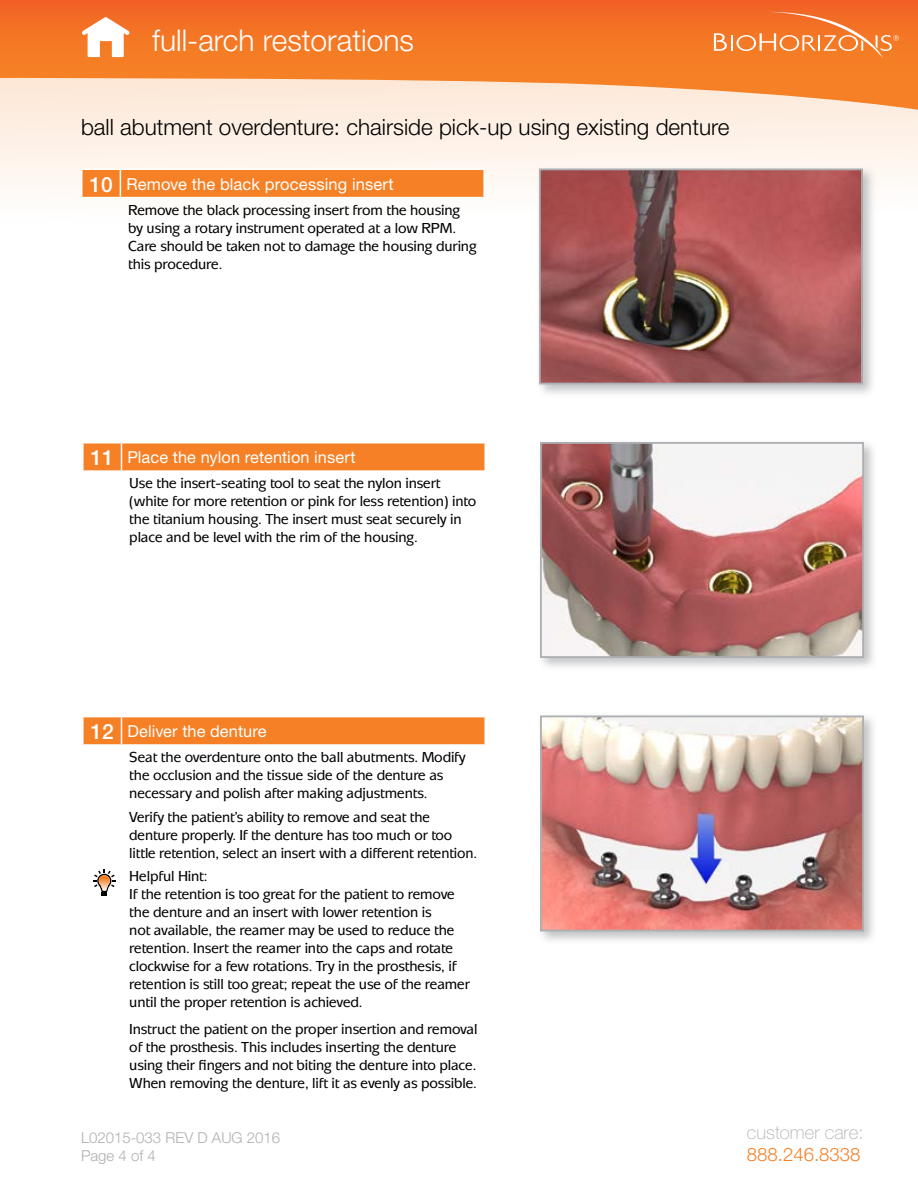
<style>
.page{position:relative;width:918px;height:1188px;background:#fff}
.page>*{position:absolute;margin:0;border:0;box-sizing:border-box;transform-origin:0 0}
.t1{font:300 30px "Helvetica Neue";color:#fff}
.t2{font:300 22.5px "Helvetica Neue";color:#000}
.t3{font:100 18.6px "Helvetica Neue";color:#adafb2}
.t4{font:300 18.6px "Helvetica Neue";color:#f58025}
.t5{font:16.5px "Helvetica Neue";letter-spacing:.005em;color:#fff}
.t6{font:500 15px/18px "Mixage ITC";letter-spacing:-.01em;color:#000}
.t7{font:300 15px/18px "Helvetica Neue";color:#adafb2}
.s1{font-weight:500;font-size:21px}
</style>
<div class="page">
<svg style="left:0;top:112px;width:918px;height:78px;background:#fdf1e8"></svg>
<svg style="left:0;top:0;width:918px;height:112px;background:#f69456"></svg>
<svg style="left:714px;top:12px;width:185px;height:47px;background:#f4833d"></svg>
<svg style="left:81px;top:17px;width:49px;height:40px"></svg>
<div style="left:537px;top:438px;width:341px;height:233px;background:#adafb2;opacity:.75"></div>
<img style="left:543px;top:445px;width:318px;height:210px">
<div style="left:540px;top:442px;width:324px;height:216px;border:2px solid #adafb2"></div>
<div style="left:537px;top:712px;width:341px;height:233px;background:#adafb2;opacity:.75"></div>
<img style="left:543px;top:718px;width:318px;height:210px">
<div style="left:540px;top:715px;width:324px;height:216px;border:2px solid #adafb2"></div>
<div style="left:83px;top:443px;width:401px;height:28px;background:#f58025"></div>
<hr style="left:121px;top:470px;width:365px;height:2px;background:#fff">
<div style="left:83px;top:717px;width:401px;height:28px;background:#f58025"></div>
<hr style="left:121px;top:744px;width:365px;height:2px;background:#fff">
<hr style="left:81px;top:168px;width:39px;height:2px;background:#fff">
<hr style="left:120px;top:168px;width:365px;height:2px;background:#fff">
<svg style="left:81px;top:169px;width:402px;height:28px;background:#f5862f"></svg>
<hr style="left:483px;top:170px;width:2px;height:27px;background:#fff">
<div style="left:536px;top:165px;width:341px;height:233px;background:#adafb2;opacity:.75"></div>
<img style="left:542px;top:171px;width:318px;height:210px">
<div style="left:539px;top:168px;width:324px;height:216px;border:2px solid #adafb2"></div>
<svg style="left:93px;top:870px;width:23px;height:26px"></svg>
<h1 class="t1" style="left:152px;top:22px;width:263px">full-arch restorations</h1>
<h2 class="t2" style="left:81px;top:113px;width:650px">ball abutment overdenture: chairside pick-up using existing denture</h2>
<p class="t5" style="left:89px;top:174px;width:306px"><span class="s1">10</span> Remove the black processing insert</p>
<p class="t6" style="left:128px;top:201px;width:350px">Remove the black processing insert from the housing by using a rotary instrument operated at a low RPM.<br>Care should be taken not to damage the housing during this procedure.</p>
<p class="t5" style="left:90px;top:448px;width:267px"><span class="s1">11</span> Place the nylon retention insert</p>
<p class="t6" style="left:129px;top:474px;width:348px">Use the insert-seating tool to seat the nylon insert (white for more retention or pink for less retention) into the titanium housing. The insert must seat securely in place and be level with the rim of the housing.</p>
<p class="t5" style="left:90px;top:722px;width:178px"><span class="s1">12</span> Deliver the denture</p>
<p class="t6" style="left:129px;top:748px;width:338px">Seat the overdenture onto the ball abutments. Modify the occlusion and the tissue side of the denture as necessary and polish after making adjustments.</p>
<p class="t6" style="left:129px;top:808px;width:349px">Verify the patient’s ability to remove and seat the denture properly. If the denture has too much or too little retention, select an insert with a different retention.</p>
<p class="t6" style="left:129px;top:867px;width:342px">Helpful Hint:<br>If the retention is too great for the patient to remove the denture and an insert with lower retention is<br>not available, the reamer may be used to reduce the retention. Insert the reamer into the caps and rotate clockwise for a few rotations. Try in the prosthesis, if retention is still too great; repeat the use of the reamer until the proper retention is achieved.</p>
<p class="t6" style="left:129px;top:1020px;width:350px">Instruct the patient on the proper insertion and removal of the prosthesis. This includes inserting the denture using their fingers and not biting the denture into place.<br>When removing the denture, lift it as evenly as possible.</p>
<p class="t7" style="left:81px;top:1128px;width:201px">L02015-033 REV D AUG 2016<br>Page 4 of 4</p>
<p class="t3" style="left:747px;top:1121px;width:118px">customer care:</p>
<p class="t4" style="left:747px;top:1143px;width:115px">888.246.8338</p>
</div>
